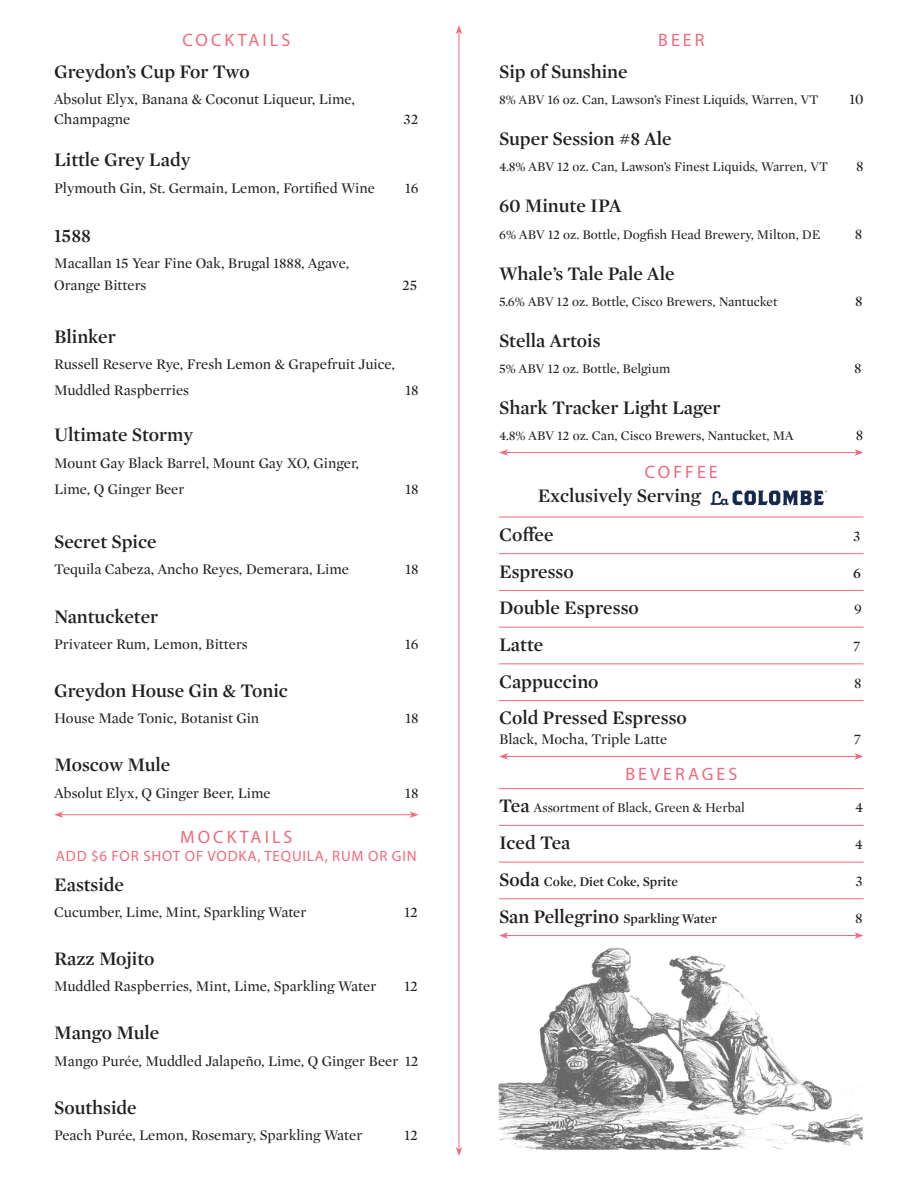
<style>
.page{position:relative;width:918px;height:1188px;background:#fff}
.page>*{position:absolute;margin:0;border:0;box-sizing:border-box;transform-origin:0 0}
.Category{font:600 19.5px "Mercury Display";color:#231f20}
.t1{font:18px "Myriad Pro";letter-spacing:.17em;color:#f1697c}
.Description{font:15px/19.5px "Mercury Display";color:#231f20}
.t2{font:15px "Myriad Pro";letter-spacing:.055em;color:#f1697c}
.Category-2{font:15px "Mercury Display";color:#231f20}
.Category-3{font:600 15px "Mercury Display";color:#231f20}
.Description-2{font:13.5px "Mercury Display";color:#231f20}
.Category-4{font:600 13.5px "Mercury Display";color:#231f20}
.Category-5{font:13.5px "Mercury Display";color:#231f20}
.s1{font-weight:600;font-size:19.5px}
.s2{font-size:19.5px}
</style>
<div class="page">
<img style="left:498px;top:947px;width:365px;height:203px">
<hr style="left:459px;top:32px;width:1px;height:1117px;background:#f1697c">
<svg style="left:456px;top:1147px;width:6px;height:9px"></svg>
<svg style="left:456px;top:25px;width:6px;height:9px"></svg>
<hr style="left:499px;top:553px;width:365px;height:1px;background:#f1697c">
<hr style="left:499px;top:590px;width:365px;height:1px;background:#f1697c">
<hr style="left:499px;top:664px;width:365px;height:1px;background:#f1697c">
<hr style="left:499px;top:788px;width:365px;height:1px;background:#f1697c">
<hr style="left:499px;top:825px;width:365px;height:1px;background:#f1697c">
<hr style="left:499px;top:862px;width:365px;height:1px;background:#f1697c">
<hr style="left:499px;top:899px;width:365px;height:1px;background:#f1697c">
<hr style="left:499px;top:627px;width:365px;height:1px;background:#f1697c">
<hr style="left:506px;top:756px;width:351px;height:1px;background:#f1697c">
<svg style="left:499px;top:753px;width:9px;height:7px"></svg>
<svg style="left:855px;top:753px;width:8px;height:7px"></svg>
<hr style="left:61px;top:814px;width:351px;height:1px;background:#f1697c">
<svg style="left:54px;top:811px;width:9px;height:7px"></svg>
<svg style="left:410px;top:811px;width:9px;height:7px"></svg>
<hr style="left:506px;top:452px;width:351px;height:1px;background:#f1697c">
<svg style="left:499px;top:449px;width:9px;height:7px"></svg>
<svg style="left:855px;top:449px;width:8px;height:7px"></svg>
<hr style="left:499px;top:517px;width:365px;height:1px;background:#f1697c">
<hr style="left:499px;top:700px;width:365px;height:1px;background:#f1697c">
<img style="left:710px;top:490px;width:117px;height:16px">
<hr style="left:506px;top:935px;width:351px;height:1px;background:#f1697c">
<svg style="left:499px;top:932px;width:9px;height:7px"></svg>
<svg style="left:855px;top:932px;width:8px;height:7px"></svg>
<p class="t1" style="left:182px;top:29px;width:109px">COCKTAILS</p>
<p class="t1" style="left:658px;top:29px;width:48px">BEER</p>
<p class="Category" style="left:54px;top:58px;width:197px">Greydon’s Cup For Two</p>
<p class="Description" style="left:54px;top:89px;width:302px">Absolut Elyx, Banana &amp; Coconut Liqueur, Lime,<br>Champagne</p>
<p class="Category" style="left:499px;top:58px;width:130px">Sip of Sunshine</p>
<p class="Description-2" style="left:499px;top:90px;width:321px">8% ABV 16 oz. Can, Lawson’s Finest Liquids, Warren, VT</p>
<p class="Description" style="left:849px;top:89px;width:16px">10</p>
<p class="Category" style="left:499px;top:125px;width:174px">Super Session #8 Ale</p>
<p class="Description-2" style="left:499px;top:158px;width:330px">4.8% ABV 12 oz. Can, Lawson’s Finest Liquids, Warren, VT</p>
<p class="Description" style="left:856px;top:156px;width:9px">8</p>
<p class="Description" style="left:404px;top:108px;width:16px">32</p>
<p class="Category" style="left:54px;top:146px;width:138px">Little Grey Lady</p>
<p class="Description" style="left:54px;top:177px;width:322px">Plymouth Gin, St. Germain, Lemon, Fortified Wine</p>
<p class="Description" style="left:405px;top:177px;width:15px">16</p>
<p class="Category" style="left:54px;top:222px;width:38px">1588</p>
<p class="Description" style="left:54px;top:253px;width:297px">Macallan 15 Year Fine Oak, Brugal 1888, Agave,</p>
<p class="Description" style="left:54px;top:275px;width:94px">Orange Bitters</p>
<p class="Description" style="left:402px;top:275px;width:17px">25</p>
<p class="Category" style="left:499px;top:192px;width:124px">60 Minute IPA</p>
<p class="Description-2" style="left:499px;top:225px;width:323px">6% ABV 12 oz. Bottle, Dogfish Head Brewery, Milton, DE</p>
<p class="Description" style="left:855px;top:223px;width:9px">8</p>
<p class="Category" style="left:499px;top:259px;width:177px">Whale’s Tale Pale Ale</p>
<p class="Description-2" style="left:499px;top:292px;width:280px">5.6% ABV 12 oz. Bottle, Cisco Brewers, Nantucket</p>
<p class="Description" style="left:855px;top:291px;width:9px">8</p>
<p class="Category" style="left:54px;top:322px;width:63px">Blinker</p>
<p class="Description" style="left:54px;top:354px;width:342px">Russell Reserve Rye, Fresh Lemon &amp; Grapefruit Juice,</p>
<p class="Description" style="left:54px;top:380px;width:137px">Muddled Raspberries</p>
<p class="Description" style="left:406px;top:380px;width:15px">18</p>
<p class="Category" style="left:54px;top:421px;width:140px">Ultimate Stormy</p>
<p class="Description" style="left:54px;top:452px;width:306px">Mount Gay Black Barrel, Mount Gay XO, Ginger,</p>
<p class="Description" style="left:54px;top:478px;width:132px">Lime, Q Ginger Beer</p>
<p class="Description" style="left:405px;top:478px;width:15px">18</p>
<p class="Category" style="left:54px;top:528px;width:104px">Secret Spice</p>
<p class="Description" style="left:54px;top:559px;width:297px">Tequila Cabeza, Ancho Reyes, Demerara, Lime</p>
<p class="Description" style="left:405px;top:559px;width:15px">18</p>
<p class="Category" style="left:54px;top:602px;width:106px">Nantucketer</p>
<p class="Description" style="left:54px;top:634px;width:195px">Privateer Rum, Lemon, Bitters</p>
<p class="Description" style="left:405px;top:634px;width:15px">16</p>
<p class="Category" style="left:54px;top:677px;width:235px">Greydon House Gin &amp; Tonic</p>
<p class="Description" style="left:54px;top:708px;width:207px">House Made Tonic, Botanist Gin</p>
<p class="Description" style="left:405px;top:708px;width:15px">18</p>
<p class="Category" style="left:54px;top:751px;width:118px">Moscow Mule</p>
<p class="Description" style="left:54px;top:782px;width:218px">Absolut Elyx, Q Ginger Beer, Lime</p>
<p class="Description" style="left:405px;top:782px;width:15px">18</p>
<p class="t1" style="left:180px;top:826px;width:114px">MOCKTAILS</p>
<p class="t2" style="left:56px;top:847px;width:362px">ADD $6 FOR SHOT OF VODKA, TEQUILA, RUM OR GIN</p>
<p class="Category" style="left:54px;top:871px;width:71px">Eastside</p>
<p class="Description" style="left:54px;top:902px;width:254px">Cucumber, Lime, Mint, Sparkling Water</p>
<p class="Description" style="left:404px;top:902px;width:15px">12</p>
<p class="Category" style="left:54px;top:945px;width:102px">Razz Mojito</p>
<p class="Description" style="left:54px;top:976px;width:324px">Muddled Raspberries, Mint, Lime, Sparkling Water</p>
<p class="Description" style="left:404px;top:976px;width:15px">12</p>
<p class="Category" style="left:54px;top:1019px;width:107px">Mango Mule</p>
<p class="Description" style="left:54px;top:1050px;width:366px">Mango Purée, Muddled Jalapeño, Lime, Q Ginger Beer 12</p>
<p class="Category" style="left:54px;top:1093px;width:84px">Southside</p>
<p class="Description" style="left:54px;top:1125px;width:310px">Peach Purée, Lemon, Rosemary, Sparkling Water</p>
<p class="Description" style="left:404px;top:1125px;width:15px">12</p>
<p class="Category" style="left:499px;top:327px;width:103px">Stella Artois</p>
<p class="Description-2" style="left:499px;top:359px;width:173px">5% ABV 12 oz. Bottle, Belgium</p>
<p class="Description" style="left:854px;top:358px;width:9px">8</p>
<p class="Category" style="left:499px;top:394px;width:223px">Shark Tracker Light Lager</p>
<p class="Description-2" style="left:499px;top:427px;width:296px">4.8% ABV 12 oz. Can, Cisco Brewers, Nantucket, MA</p>
<p class="Description" style="left:856px;top:425px;width:9px">8</p>
<p class="t1" style="left:645px;top:460px;width:75px">COFFEE</p>
<p class="Category" style="left:538px;top:482px;width:164px">Exclusively Serving</p>
<p class="Category" style="left:499px;top:520px;width:56px">Coffee</p>
<p class="Category-2" style="left:853px;top:525px;width:9px">3</p>
<p class="Category" style="left:499px;top:557px;width:76px">Espresso</p>
<p class="Category-3" style="left:853px;top:562px;width:9px">6</p>
<p class="Category" style="left:499px;top:594px;width:141px">Double Espresso</p>
<p class="Category-2" style="left:854px;top:599px;width:9px">9</p>
<p class="Category" style="left:499px;top:631px;width:46px">Latte</p>
<p class="Category-2" style="left:853px;top:636px;width:9px">7</p>
<p class="Category" style="left:499px;top:667px;width:101px">Cappuccino</p>
<p class="Category-2" style="left:854px;top:672px;width:9px">8</p>
<p class="Category" style="left:499px;top:704px;width:189px">Cold Pressed Espresso</p>
<p class="Category-2" style="left:499px;top:729px;width:170px">Black, Mocha, Triple Latte</p>
<p class="Category-2" style="left:854px;top:729px;width:9px">7</p>
<p class="t1" style="left:625px;top:763px;width:114px">BEVERAGES</p>
<p class="Category-5" style="left:499px;top:799px;width:247px"><span class="s1">Tea</span> Assortment of Black, Green &amp; Herbal</p>
<p class="Category-2" style="left:855px;top:797px;width:10px">4</p>
<p class="Category" style="left:499px;top:829px;width:73px">Iced Tea</p>
<p class="Category-2" style="left:855px;top:834px;width:10px">4</p>
<p class="Category-4" style="left:499px;top:872px;width:180px"><span class="s2">Soda</span> Coke, Diet Coke, Sprite</p>
<p class="Category-2" style="left:856px;top:871px;width:9px">3</p>
<p class="Category-4" style="left:499px;top:909px;width:219px"><span class="s2">San Pellegrino</span> Sparkling Water</p>
<p class="Category-2" style="left:855px;top:907px;width:9px">8</p>
</div>
